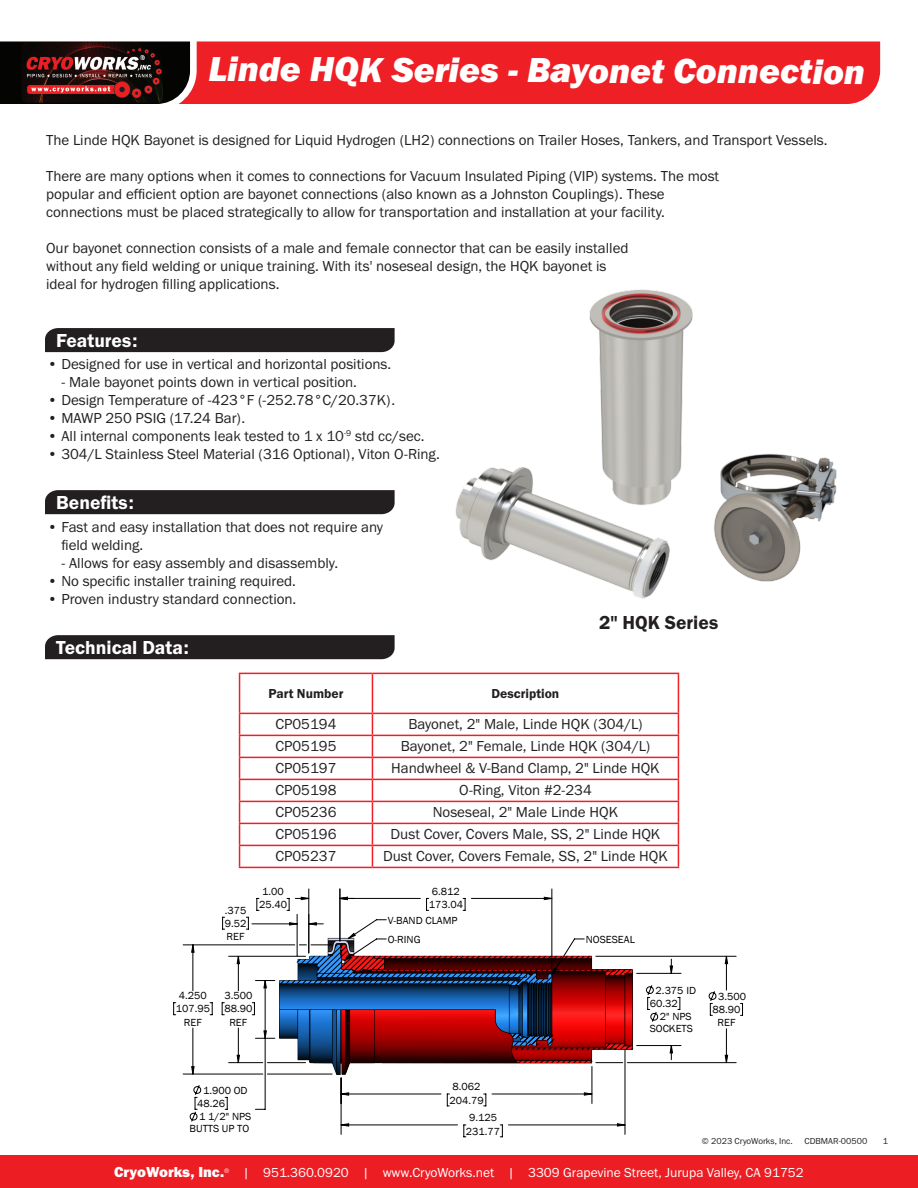
<style>
.page{position:relative;width:918px;height:1188px;background:#fff}
.page>*{position:absolute;margin:0;border:0;box-sizing:border-box;transform-origin:0 0}
.t1{font:36px "Franklin Gothic URW Hea Ita";letter-spacing:-.005em;color:#fff}
.t2{font:19.5px "Franklin Gothic URW Dem";color:#fff}
.t3{font:19.5px "Franklin Gothic URW Dem";color:#231f20}
.Body_Text{font:15px/18px "Franklin Gothic URW Boo";color:#231f20}
.t4{font:13.5px "Franklin Gothic URW Boo";color:#fff}
.Body_Text-2{font:13.5px "Franklin Gothic URW Dem";color:#231f20}
.t5{font:10.5px/13.4px "Franklin Gothic";color:#000;text-align:center}
.t6{font:9px "Franklin Gothic URW Boo";color:#231f20}
.Body_Text-3{font:6.9px "Franklin Gothic URW Boo";color:#fff}
.s1{font-family:"Franklin Gothic URW Hea";font-size:15px}
</style>
<div class="page">
<div style="left:197px;top:41px;width:683px;height:63px;background:#ee2026"></div>
<div style="left:45px;top:635px;width:350px;height:24px;background:#231f20"></div>
<div style="left:45px;top:490px;width:350px;height:24px;background:#231f20"></div>
<svg style="left:0;top:41px;width:197px;height:63px"></svg>
<div style="left:45px;top:328px;width:350px;height:24px;background:#231f20"></div>
<div style="left:0;top:1156px;width:918px;height:32px;background:#ed1d24"></div>
<img style="left:455px;top:289px;width:382px;height:310px">
<hr style="left:239px;top:673px;width:133px;height:1px;background:#ee2026">
<hr style="left:239px;top:674px;width:1px;height:39px;background:#ee2026">
<hr style="left:372px;top:673px;width:307px;height:1px;background:#ee2026">
<hr style="left:372px;top:674px;width:1px;height:39px;background:#ee2026">
<hr style="left:678px;top:674px;width:1px;height:39px;background:#ee2026">
<hr style="left:239px;top:713px;width:133px;height:1px;background:#ee2026">
<hr style="left:372px;top:713px;width:307px;height:1px;background:#ee2026">
<hr style="left:239px;top:735px;width:133px;height:1px;background:#ee2026">
<hr style="left:372px;top:735px;width:307px;height:1px;background:#ee2026">
<hr style="left:239px;top:757px;width:133px;height:1px;background:#ee2026">
<hr style="left:372px;top:757px;width:307px;height:1px;background:#ee2026">
<hr style="left:239px;top:779px;width:133px;height:1px;background:#ee2026">
<hr style="left:372px;top:779px;width:307px;height:1px;background:#ee2026">
<hr style="left:239px;top:801px;width:133px;height:1px;background:#ee2026">
<hr style="left:372px;top:801px;width:307px;height:1px;background:#ee2026">
<hr style="left:239px;top:823px;width:133px;height:1px;background:#ee2026">
<hr style="left:372px;top:823px;width:307px;height:1px;background:#ee2026">
<hr style="left:239px;top:845px;width:133px;height:1px;background:#ee2026">
<svg style="left:239px;top:714px;width:1px;height:153px"></svg>
<hr style="left:372px;top:845px;width:307px;height:1px;background:#ee2026">
<svg style="left:372px;top:714px;width:1px;height:153px"></svg>
<svg style="left:678px;top:714px;width:1px;height:153px"></svg>
<hr style="left:239px;top:867px;width:133px;height:1px;background:#ee2026">
<hr style="left:372px;top:867px;width:307px;height:1px;background:#ee2026">
<svg style="left:190px;top:1111px;width:8px;height:11px"></svg>
<svg style="left:192px;top:897px;width:536px;height:177px"></svg>
<svg style="left:301px;top:897px;width:324px;height:229px"></svg>
<p class="Body_Text-3" style="left:140px;top:53px;width:7px">®</p>
<h1 class="t1" style="left:208px;top:47px;width:658px">Linde HQK Series - Bayonet Connection</h1>
<p class="Body_Text" style="left:46px;top:130px;width:783px">The Linde HQK Bayonet is designed for Liquid Hydrogen (LH2) connections on Trailer Hoses, Tankers, and Transport Vessels.</p>
<p class="Body_Text" style="left:46px;top:166px;width:675px">There are many options when it comes to connections for Vacuum Insulated Piping (VIP) systems. The most popular and efficient option are bayonet connections (also known as a Johnston Couplings). These connections must be placed strategically to allow for transportation and installation at your facility.</p>
<p class="Body_Text" style="left:46px;top:238px;width:584px">Our bayonet connection consists of a male and female connector that can be easily installed without any field welding or unique training. With its' noseseal design, the HQK bayonet is ideal for hydrogen filling applications.</p>
<p class="t2" style="left:56px;top:329px;width:83px">Features:</p>
<p class="Body_Text" style="left:48px;top:354px;width:345px">• Designed for use in vertical and horizontal positions.</p>
<p class="Body_Text" style="left:62px;top:372px;width:297px">- Male bayonet points down in vertical position.</p>
<p class="Body_Text" style="left:48px;top:390px;width:349px">• Design Temperature of -423°F (-252.78°C/20.37K).</p>
<p class="Body_Text" style="left:48px;top:408px;width:199px">• MAWP 250 PSIG (17.24 Bar).</p>
<p class="Body_Text" style="left:48px;top:426px;width:378px">• All internal components leak tested to 1 x 10<sup>-9</sup> std cc/sec.</p>
<p class="Body_Text" style="left:48px;top:444px;width:394px">• 304/L Stainless Steel Material (316 Optional), Viton O-Ring.</p>
<p class="t2" style="left:56px;top:490px;width:79px">Benefits:</p>
<p class="Body_Text" style="left:48px;top:517px;width:337px">• Fast and easy installation that does not require any</p>
<p class="Body_Text" style="left:62px;top:535px;width:83px">field welding.</p>
<p class="Body_Text" style="left:62px;top:553px;width:278px">- Allows for easy assembly and disassembly.</p>
<p class="Body_Text" style="left:48px;top:571px;width:250px">• No specific installer training required.</p>
<p class="Body_Text" style="left:48px;top:589px;width:250px">• Proven industry standard connection.</p>
<p class="t2" style="left:56px;top:635px;width:134px">Technical Data:</p>
<p class="t3" style="left:599px;top:610px;width:121px">2" HQK Series</p>
<p class="t5" style="left:225px;top:904px;width:23px;text-align:justify">.375<br>9.52<br>REF</p>
<p class="Body_Text-2" style="left:269px;top:685px;width:76px">Part Number</p>
<p class="Body_Text-2" style="left:492px;top:685px;width:69px">Description</p>
<p class="Body_Text" style="left:275px;top:715px;width:63px">CP05194</p>
<p class="Body_Text" style="left:408px;top:715px;width:236px">Bayonet, 2" Male, Linde HQK (304/L)</p>
<p class="Body_Text" style="left:275px;top:737px;width:63px">CP05195</p>
<p class="Body_Text" style="left:401px;top:737px;width:251px">Bayonet, 2" Female, Linde HQK (304/L)</p>
<p class="Body_Text" style="left:275px;top:759px;width:63px">CP05197</p>
<p class="Body_Text" style="left:391px;top:759px;width:270px">Handwheel &amp; V-Band Clamp, 2" Linde HQK</p>
<p class="Body_Text" style="left:275px;top:781px;width:63px">CP05198</p>
<p class="Body_Text" style="left:459px;top:781px;width:134px">O-Ring, Viton #2-234</p>
<p class="Body_Text" style="left:275px;top:803px;width:63px">CP05236</p>
<p class="Body_Text" style="left:433px;top:803px;width:187px">Noseseal, 2" Male Linde HQK</p>
<p class="Body_Text" style="left:275px;top:825px;width:63px">CP05196</p>
<p class="Body_Text" style="left:391px;top:825px;width:271px">Dust Cover, Covers Male, SS, 2" Linde HQK</p>
<p class="Body_Text" style="left:275px;top:847px;width:63px">CP05237</p>
<p class="Body_Text" style="left:383px;top:847px;width:286px">Dust Cover, Covers Female, SS, 2" Linde HQK</p>
<p class="t5" style="left:259px;top:885px;width:30px">1.00<br>25.40</p>
<p class="t5" style="left:429px;top:885px;width:36px">6.812<br>173.04</p>
<p class="t5" style="left:388px;top:911px;width:71px;line-height:19.2px;text-align:left">V-BAND CLAMP<br>O-RING</p>
<p class="t5" style="left:586px;top:933px;width:51px">NOSESEAL</p>
<p class="t5" style="left:656px;top:984px;width:42px">2.375 ID</p>
<p class="t5" style="left:650px;top:997px;width:30px">60.32</p>
<p class="t5" style="left:660px;top:1010px;width:33px">2" NPS</p>
<p class="t5" style="left:650px;top:1022px;width:45px">SOCKETS</p>
<p class="t5" style="left:224px;top:989px;width:30px">3.500<br>88.90<br>REF</p>
<p class="t5" style="left:176px;top:989px;width:36px">4.250<br>107.95<br>REF</p>
<p class="t5" style="left:712px;top:990px;width:35px">3.500<br>88.90<br>REF</p>
<p class="t5" style="left:197px;top:1084px;width:56px;text-align:left;text-indent:6px">1.900 OD<br>48.26<br>1 1/2" NPS</p>
<p class="t5" style="left:190px;top:1122px;width:61px">BUTTS UP TO</p>
<p class="t5" style="left:449px;top:1080px;width:36px">8.062<br>204.79</p>
<p class="t5" style="left:466px;top:1111px;width:36px">9.125<br>231.77</p>
<p class="t6" style="left:702px;top:1135px;width:92px">© 2023 CryoWorks, Inc.</p>
<p class="t6" style="left:805px;top:1136px;width:64px">CDBMAR-00500</p>
<p class="t6" style="left:883px;top:1136px;width:7px">1</p>
<p class="t4" style="left:114px;top:1164px;width:691px"><span class="s1">CryoWorks, Inc.</span><sup>®</sup> | 951.360.0920 | www.CryoWorks.net | 3309 Grapevine Street, Jurupa Valley, CA 91752</p>
</div>
